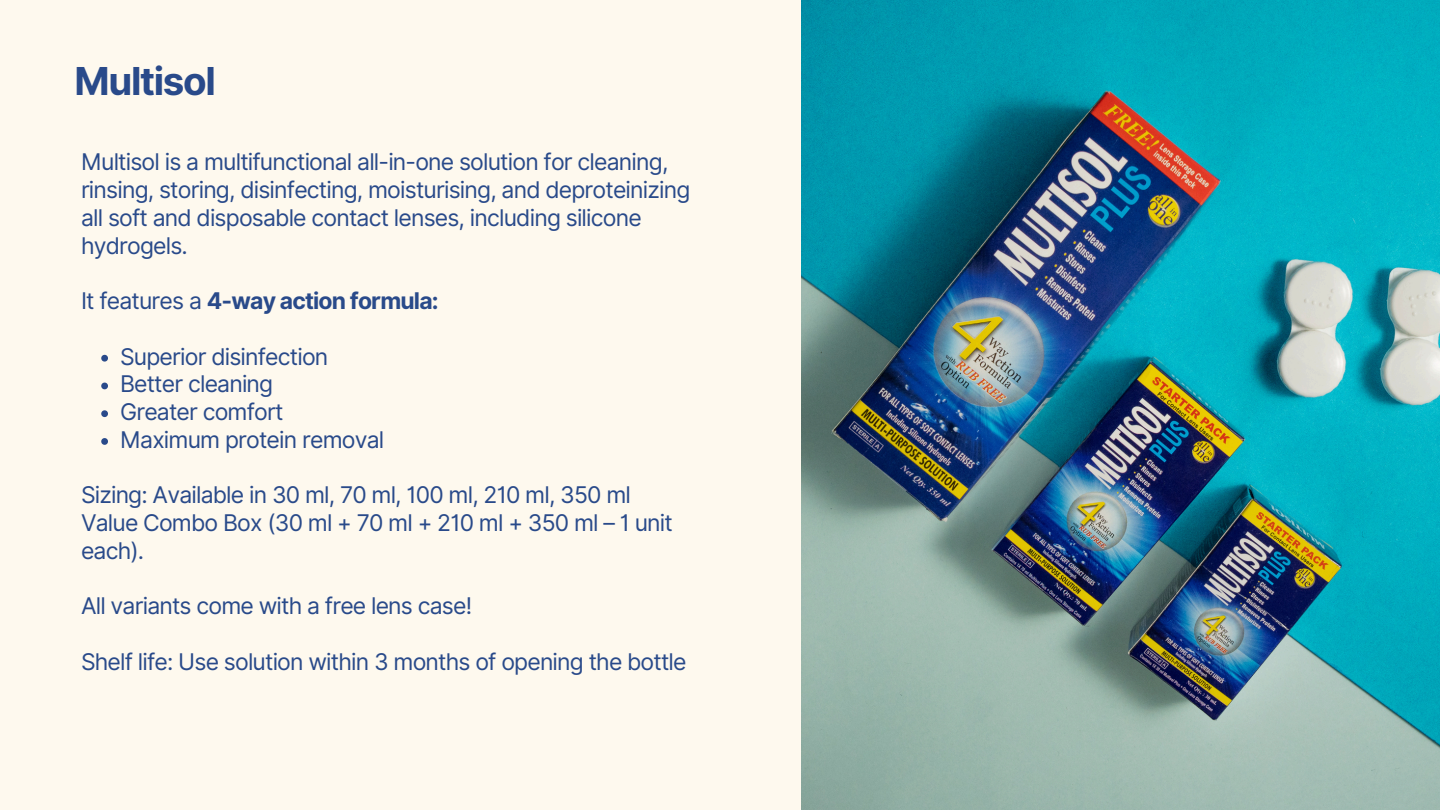
<style>
.page{position:relative;width:1440px;height:810px;background:#fef9ee}
.page>*{position:absolute;margin:0;border:0;box-sizing:border-box;transform-origin:0 0}
.t1{font:700 38.5px "Inter";letter-spacing:-.035em;color:#294a8a}
.t2{font:23px/27.8px "Inter";letter-spacing:-.035em;color:#294a8a}
.t3{font:700 23px "Inter";letter-spacing:-.035em;color:#294a8a}
.s1{font-weight:400}
</style>
<div class="page">
<img style="left:802px;top:0;width:638px;height:810px">
<svg style="left:101px;top:355px;width:7px;height:7px"></svg>
<svg style="left:101px;top:383px;width:7px;height:6px"></svg>
<svg style="left:101px;top:410px;width:7px;height:7px"></svg>
<svg style="left:101px;top:438px;width:7px;height:7px"></svg>
<p class="t1" style="left:74px;top:58px;width:143px">Multisol</p>
<p class="t2" style="left:81px;top:148px;width:611px">Multisol is a multifunctional all-in-one solution for cleaning, rinsing, storing, disinfecting, moisturising, and deproteinizing all soft and disposable contact lenses, including silicone hydrogels.</p>
<p class="t3" style="left:81px;top:287px;width:359px"><span class="s1">It features a</span> 4-way action formula:</p>
<p class="t2" style="left:120px;top:342px;width:210px">Superior disinfection</p>
<p class="t2" style="left:120px;top:370px;width:155px">Better cleaning</p>
<p class="t2" style="left:120px;top:398px;width:165px">Greater comfort</p>
<p class="t2" style="left:120px;top:426px;width:266px">Maximum protein removal</p>
<p class="t2" style="left:81px;top:481px;width:552px">Sizing: Available in 30 ml, 70 ml, 100 ml, 210 ml, 350 ml</p>
<p class="t2" style="left:81px;top:509px;width:593px">Value Combo Box (30 ml + 70 ml + 210 ml + 350 ml – 1 unit each).</p>
<p class="t2" style="left:81px;top:592px;width:393px">All variants come with a free lens case!</p>
<p class="t2" style="left:81px;top:648px;width:607px">Shelf life: Use solution within 3 months of opening the bottle</p>
</div>
